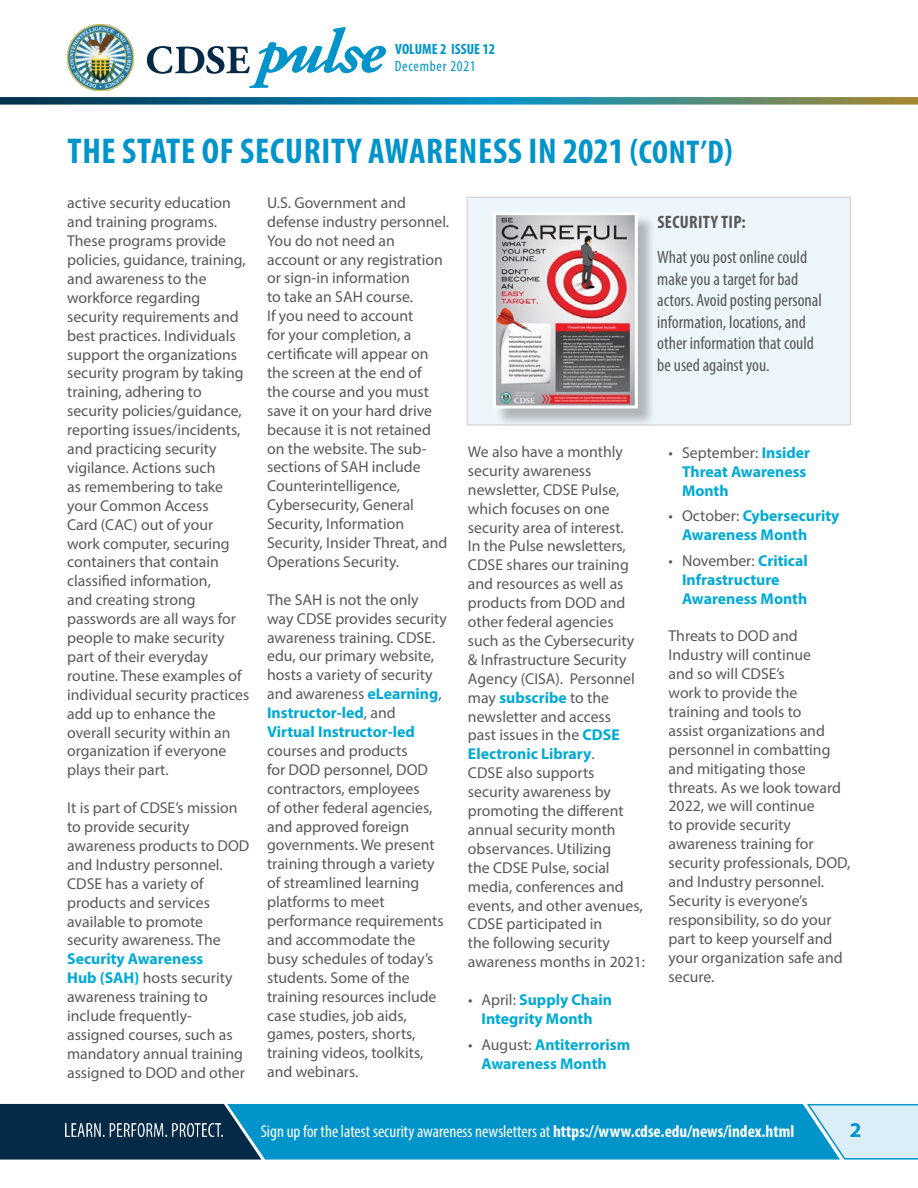
<style>
.page{position:relative;width:918px;height:1188px;background:#fff}
.page>*{position:absolute;margin:0;border:0;box-sizing:border-box;transform-origin:0 0}
.t1{font:700 condensed 36px "Myriad Pro";letter-spacing:.02em;color:#0094ca}
.t2{font:700 21px "Myriad Pro";color:#0094ca}
.body{font:condensed 18px/21.6px "Myriad Pro";color:#57585a}
.t3{font:700 condensed 18px "Myriad Pro";letter-spacing:.02em;color:#57585a}
.t4{font:condensed 17.25px "Myriad Pro";color:#fff}
.body-2{font:15.75px/18.9px "Myriad Pro";color:#57585a}
.body-3{font:700 15.75px/18.9px "Myriad Pro";color:#00aad5}
.t5{font:700 condensed 15px "Myriad Pro";color:#0094ca}
.t6{font:condensed 15px "Myriad Pro";letter-spacing:.05em;color:#0094ca}
.s1{font-size:33px}
.s2{font-weight:700;color:#00aad5}
.s3{font-weight:400;color:#57585a}
.s4{font-weight:700}
</style>
<div class="page">
<svg style="left:0;top:1103px;width:918px;height:57px;background:#1e87b2"></svg>
<img style="left:65px;top:1124px;width:157px;height:13px">
<img style="left:67px;top:24px;width:67px;height:67px">
<svg style="left:147px;top:26px;width:240px;height:61px"></svg>
<svg style="left:0;top:97px;width:918px;height:8px;background:#347c88"></svg>
<div style="left:466px;top:197px;width:385px;height:229px;background:#edf6fb;border:2px solid #d9dadc"></div>
<div style="left:495px;top:214px;width:162px;height:213px;background:#231f20;opacity:.3"></div>
<img style="left:497px;top:216px;width:137px;height:188px">
<div style="left:493px;top:212px;width:145px;height:196px;border:3px solid #fff"></div>
<p class="t5" style="left:395px;top:40px;width:102px">VOLUME 2 ISSUE 12</p>
<p class="t6" style="left:395px;top:57px;width:83px">December 2021</p>
<p class="t1" style="left:68px;top:129px;width:667px">THE STATE OF SECURITY AWARENESS IN 2021 <span class="s1">(CONT’D)</span></p>
<p class="body-2" style="left:267px;top:193px;width:184px">U.S. Government and defense industry personnel.<br>You do not need an account or any registration or sign-in information<br>to take an SAH course.<br>If you need to account<br>for your completion, a certificate will appear on the screen at the end of<br>the course and you must save it on your hard drive because it is not retained on the website. The sub&shy;sections of SAH include<br>Counterintelligence,<br>Cybersecurity, General<br>Security, Information<br>Security, Insider Threat, and<br>Operations Security.</p>
<p class="body-2" style="left:267px;top:590px;width:181px">The SAH is not the only way CDSE provides security awareness training. CDSE. edu, our primary website, hosts a variety of security and awareness <span class="s2">eLearning</span>,<br><span class="s2">Instructor-led</span>, and<br><span class="s2">Virtual Instructor-led </span>courses and products<br>for DOD personnel, DOD contractors, employees<br>of other federal agencies, and approved foreign governments. We present training through a variety of streamlined learning platforms to meet performance requirements and accommodate the busy schedules of today’s students. Some of the training resources include case studies, job aids, games, posters, shorts, training videos, toolkits, and webinars.</p>
<p class="body-2" style="left:67px;top:193px;width:184px">active security education and training programs.<br>These programs provide policies, guidance, training, and awareness to the workforce regarding security requirements and best practices. Individuals support the organizations security program by taking training, adhering to security policies/guidance, reporting issues/incidents, and practicing security vigilance. Actions such<br>as remembering to take your Common Access<br>Card (CAC) out of your work computer, securing containers that contain classified information,<br>and creating strong passwords are all ways for people to make security part of their everyday routine. These examples of individual security practices add up to enhance the overall security within an organization if everyone plays their part.</p>
<p class="body-2" style="left:67px;top:798px;width:184px">It is part of CDSE’s mission to provide security awareness products to DOD and Industry personnel.<br>CDSE has a variety of products and services available to promote security awareness. The<br><span class="s2">Security Awareness<br>Hub (SAH)</span> hosts security awareness training to include frequently&shy;assigned courses, such as mandatory annual training assigned to DOD and other</p>
<p class="t3" style="left:658px;top:211px;width:90px">SECURITY TIP:</p>
<p class="body" style="left:657px;top:246px;width:166px">What you post online could make you a target for bad actors. Avoid posting personal information, locations, and other information that could be used against you.</p>
<p class="body-2" style="left:468px;top:442px;width:168px">We also have a monthly security awareness newsletter, CDSE Pulse, which focuses on one security area of interest.<br>In the Pulse newsletters,<br>CDSE shares our training and resources as well as products from DOD and other federal agencies such as the Cybersecurity &amp; Infrastructure Security<br>Agency (CISA). Personnel may <span class="s2">subscribe</span> to the newsletter and access past issues in the <span class="s2">CDSE<br>Electronic Library</span>.</p>
<p class="body-2" style="left:468px;top:763px;width:179px">CDSE also supports security awareness by promoting the different annual security month observances. Utilizing<br>the CDSE Pulse, social media, conferences and events, and other avenues,<br>CDSE participated in<br>the following security awareness months in 2021:</p>
<p class="body-3" style="left:468px;top:990px;width:145px;text-align:center"><span class="s3">• April:</span> Supply Chain<br>Integrity Month</p>
<p class="body-3" style="left:481px;top:1034px;width:150px;text-indent:-13px"><span class="s3">• August:</span> Antiterrorism<br>Awareness Month</p>
<p class="body-3" style="left:682px;top:443px;width:130px;text-indent:-13px"><span class="s3">• September:</span> Insider<br>Threat Awareness<br>Month</p>
<p class="body-3" style="left:682px;top:506px;width:159px;text-indent:-13px"><span class="s3">• October:</span> Cybersecurity<br>Awareness Month</p>
<p class="body-3" style="left:682px;top:551px;width:127px;text-indent:-13px"><span class="s3">• November:</span> Critical<br>Infrastructure<br>Awareness Month</p>
<p class="body-2" style="left:669px;top:626px;width:174px">Threats to DOD and<br>Industry will continue<br>and so will CDSE’s<br>work to provide the training and tools to<br>assist organizations and personnel in combatting and mitigating those threats. As we look toward<br>2022, we will continue<br>to provide security awareness training for</p>
<p class="body-2" style="left:669px;top:853px;width:183px">security professionals, DOD, and Industry personnel.<br>Security is everyone’s responsibility, so do your part to keep yourself and your organization safe and secure.</p>
<p class="t4" style="left:261px;top:1121px;width:535px">Sign up for the latest security awareness newsletters at <span class="s4">https://www.cdse.edu/news/index.html</span></p>
<h2 class="t2" style="left:850px;top:1116px;width:13px">2</h2>
</div>
